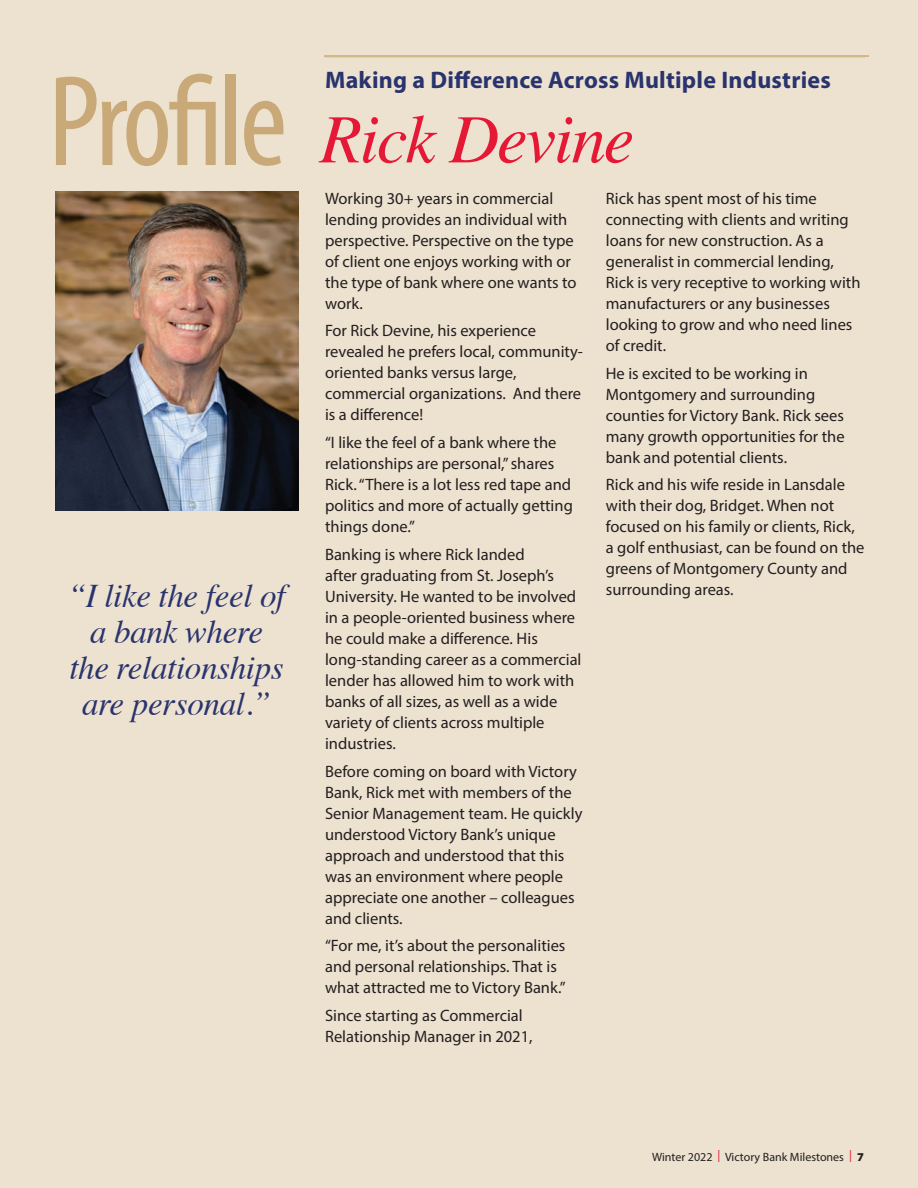
<style>
.page{position:relative;width:918px;height:1188px;background:#ede1cf}
.page>*{position:absolute;margin:0;border:0;box-sizing:border-box;transform-origin:0 0}
.t1{font:italic 69px "Times";letter-spacing:-.03em;color:#e51836}
.t2{font:italic 33px/36px "Times";letter-spacing:-.01em;color:#29346e;text-align:center}
.t3{font:700 24px "Myriad Pro";letter-spacing:.01em;color:#29346e}
.t4{font:16.5px/21px "Myriad Pro";color:#231f20}
.t5{font:12px "Myriad Pro";color:#231f20}
.s1{font-family:"Myriad Pro";font-style:normal;font-stretch:condensed;font-size:130.5px;color:#c8a977}
.s2{color:#e51836}
.s3{font-weight:900}
</style>
<div class="page">
<hr style="left:324px;top:55px;width:545px;height:2px;background:#c8a977">
<hr style="left:325px;top:56px;width:540px;height:1px;background:#d4b98b">
<img style="left:55px;top:191px;width:243px;height:319px">
<p class="t3" style="left:325px;top:65px;width:507px">Making a Diference Across Multiple Industries</p>
<p class="t1" style="left:48px;top:79px;width:588px"><span class="s1">Profle</span> Rick Devine</p>
<p class="t2" style="left:68px;top:576px;width:219px">“I like the feel of a bank where the relationships are personal.”</p>
<p class="t4" style="left:325px;top:187px;width:253px">Working 30+ years in commercial lending provides an individual with perspective. Perspective on the type of client one enjoys working with or the type of bank where one wants to work.</p>
<p class="t4" style="left:325px;top:320px;width:259px">For Rick Devine, his experience revealed he prefers local, community&shy;oriented banks versus large, commercial organizations. And there is a diference!</p>
<p class="t4" style="left:325px;top:432px;width:249px">“I like the feel of a bank where the relationships are personal,” shares<br>Rick. “There is a lot less red tape and politics and more of actually getting things done.”</p>
<p class="t4" style="left:325px;top:544px;width:258px">Banking is where Rick landed<br>after graduating from St. Joseph’s<br>University. He wanted to be involved in a people-oriented business where he could make a diference. His long-standing career as a commercial lender has allowed him to work with banks of all sizes, as well as a wide variety of clients across multiple industries.</p>
<p class="t4" style="left:325px;top:760px;width:259px">Before coming on board with Victory<br>Bank, Rick met with members of the<br>Senior Management team. He quickly understood Victory Bank’s unique approach and understood that this was an environment where people appreciate one another – colleagues and clients.</p>
<p class="t4" style="left:325px;top:935px;width:242px">“For me, it’s about the personalities and personal relationships. That is what attracted me to Victory Bank.”</p>
<p class="t4" style="left:325px;top:1005px;width:209px">Since starting as Commercial<br>Relationship Manager in 2021,</p>
<p class="t4" style="left:606px;top:187px;width:256px">Rick has spent most of his time connecting with clients and writing loans for new construction. As a generalist in commercial lending,<br>Rick is very receptive to working with manufacturers or any businesses looking to grow and who need lines of credit.</p>
<p class="t4" style="left:606px;top:362px;width:240px">He is excited to be working in<br>Montgomery and surrounding counties for Victory Bank. Rick sees many growth opportunities for the bank and potential clients.</p>
<p class="t4" style="left:606px;top:474px;width:260px">Rick and his wife reside in Lansdale with their dog, Bridget. When not focused on his family or clients, Rick, a golf enthusiast, can be found on the greens of Montgomery County and surrounding areas.</p>
<p class="t5" style="left:652px;top:1149px;width:213px">Winter 2022 <span class="s2">|</span> Victory Bank Milestones <span class="s2">|</span> <span class="s3">7</span></p>
</div>
